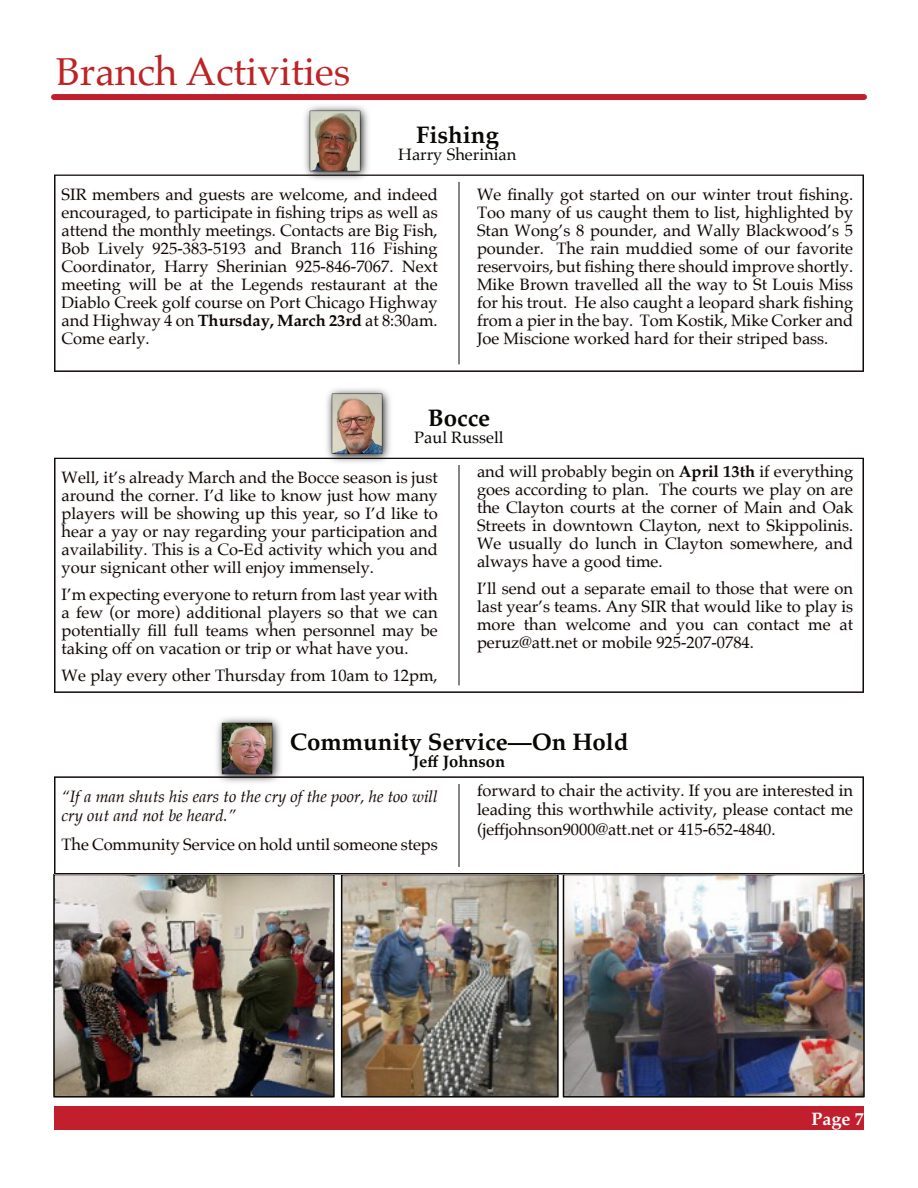
<style>
.page{position:relative;width:918px;height:1188px;background:#fff}
.page>*{position:absolute;margin:0;border:0;box-sizing:border-box;transform-origin:0 0}
.t1{font:39px "Palatino";color:#bf2325}
.t2{font:700 24px "Palatino";color:#080704}
.t3{font:700 18px "Palatino";color:#fff}
.t4{font:16.5px/18px "Palatino";color:#080704;text-align:justify}
.t5{font:italic 16.5px/19.5px "Palatino";color:#080704}
.t6{font:700 16.5px "Palatino";color:#080704}
.s1{font-weight:700}
</style>
<div class="page">
<div style="left:54px;top:94px;width:810px;height:6px;background:#c11f2d"></div>
<svg style="left:54px;top:174px;width:810px;height:198px"></svg>
<hr style="left:459px;top:182px;width:1px;height:182px;background:#120a09">
<img style="left:301px;top:105px;width:70px;height:78px">
<svg style="left:54px;top:457px;width:810px;height:236px"></svg>
<hr style="left:459px;top:465px;width:1px;height:220px;background:#120a09">
<img style="left:323px;top:388px;width:71px;height:78px">
<img style="left:344px;top:877px;width:212px;height:218px">
<div style="left:341px;top:874px;width:218px;height:224px;border:2px solid #080704"></div>
<img style="left:56px;top:877px;width:276px;height:218px">
<div style="left:53px;top:874px;width:282px;height:224px;border:2px solid #080704"></div>
<img style="left:566px;top:877px;width:296px;height:218px">
<div style="left:563px;top:874px;width:302px;height:224px;border:2px solid #080704"></div>
<svg style="left:54px;top:776px;width:810px;height:98px"></svg>
<hr style="left:459px;top:784px;width:1px;height:83px;background:#120a09">
<img style="left:214px;top:717px;width:69px;height:68px">
<div style="left:54px;top:1107px;width:810px;height:23px;background:#c11f2d"></div>
<h1 class="t1" style="left:56px;top:52px;width:296px">Branch Activities</h1>
<h2 class="t2" style="left:416px;top:124px;width:84px">Fishing</h2>
<p class="t4" style="left:398px;top:146px;width:120px">Harry Sherinian</p>
<p class="t4" style="left:62px;top:186px;width:378px">SIR members and guests are welcome, and indeed encouraged, to participate in fishing trips as well as attend the monthly meetings. Contacts are Big Fish, Bob Lively 925-383-5193 and Branch 116 Fishing Coordinator, Harry Sherinian 925-846-7067. Next meeting will be at the Legends restaurant at the Diablo Creek golf course on Port Chicago Highway and Highway 4 on <span class="s1">Thursday, March 23rd</span> at 8:30am.<br>Come early.</p>
<p class="t4" style="left:477px;top:186px;width:378px">We finally got started on our winter trout fishing.<br>Too many of us caught them to list, highlighted by Stan Wong’s 8 pounder, and Wally Blackwood’s 5 pounder. The rain muddied some of our favorite reservoirs, but fishing there should improve shortly.<br>Mike Brown travelled all the way to St Louis Miss for his trout. He also caught a leopard shark fishing from a pier in the bay. Tom Kostik, Mike Corker and Joe Miscione worked hard for their striped bass.</p>
<h2 class="t2" style="left:428px;top:407px;width:64px">Bocce</h2>
<p class="t4" style="left:414px;top:429px;width:91px">Paul Russell</p>
<p class="t4" style="left:62px;top:470px;width:378px">Well, it’s already March and the Bocce season is just around the corner. I’d like to know just how many players will be showing up this year, so I’d like to hear a yay or nay regarding your participation and availability. This is a Co-Ed activity which you and your signicant other will enjoy immensely.</p>
<p class="t4" style="left:62px;top:587px;width:378px">I’m expecting everyone to return from last year with a few (or more) additional players so that we can potentially fill full teams when personnel may be taking off on vacation or trip or what have you.</p>
<p class="t4" style="left:62px;top:668px;width:378px">We play every other Thursday from 10am to 12pm,</p>
<p class="t4" style="left:477px;top:464px;width:378px">and will probably begin on <span class="s1">April 13th</span> if everything goes according to plan. The courts we play on are the Clayton courts at the corner of Main and Oak Streets in downtown Clayton, next to Skippolinis.<br>We usually do lunch in Clayton somewhere, and always have a good time.</p>
<p class="t4" style="left:477px;top:581px;width:378px">I’ll send out a separate email to those that were on last year’s teams. Any SIR that would like to play is more than welcome and you can contact me at peruz@att.net or mobile 925-207-0784.</p>
<h2 class="t2" style="left:290px;top:731px;width:340px">Community Service—On Hold</h2>
<p class="t6" style="left:413px;top:753px;width:94px">Jeff Johnson</p>
<p class="t5" style="left:62px;top:788px;width:378px">“If a man shuts his ears to the cry of the poor, he too will cry out and not be heard.”</p>
<p class="t4" style="left:62px;top:836px;width:378px">The Community Service on hold until someone steps</p>
<p class="t4" style="left:477px;top:782px;width:378px;line-height:19.5px">forward to chair the activity. If you are interested in leading this worthwhile activity, please contact me (jeffjohnson9000@att.net or 415-652-4840.</p>
<p class="t3" style="left:811px;top:1110px;width:54px">Page 7</p>
</div>
